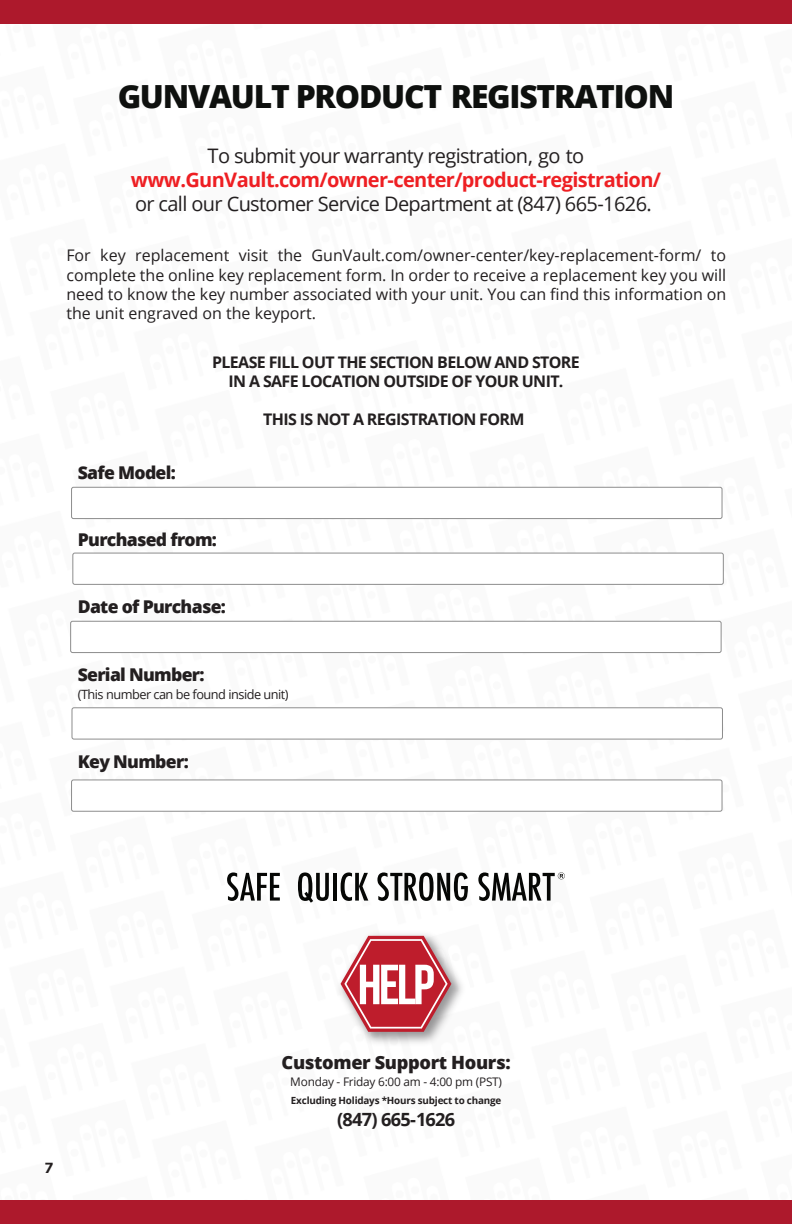
<style>
.page{position:relative;width:792px;height:1224px;background:#fff}
.page>*{position:absolute;margin:0;border:0;box-sizing:border-box;transform-origin:0 0}
.t1{font:800 31.8px "Open Sans";letter-spacing:-.04em;color:#0e100e}
.t2{font:20px "Open Sans";letter-spacing:-.03em;color:#231f20}
.t3{font:700 20px "Open Sans";letter-spacing:-.03em;color:#ee1f23}
.t4{font:800 18.2px "Open Sans";letter-spacing:-.02em;color:#231f20}
.t5{font:700 18.2px "Open Sans";letter-spacing:-.04em;color:#231f20}
.t6{font:800 17.6px "Open Sans";letter-spacing:-.04em;color:#231f20}
.t7{font:16px/19.2px "Open Sans";color:#231f20;text-align:justify}
.t8{font:700 16px/19.2px "Open Sans";letter-spacing:-.04em;color:#231f20;text-align:center}
.t9{font:700 14.6px "Gotham";color:#231f20}
.t10{font:12.8px "Open Sans";letter-spacing:-.04em;color:#231f20}
.t11{font:11.8px "Open Sans";letter-spacing:-.02em;color:#231f20}
.t12{font:700 9.8px "Open Sans";letter-spacing:-.02em;color:#231f20}
</style>
<div class="page">
<img style="left:0;top:23px;width:792px;height:1178px">
<img style="left:331px;top:927px;width:138px;height:124px">
<svg style="left:341px;top:936px;width:110px;height:96px"></svg>
<div style="left:0;top:0;width:792px;height:23px;background:#ad192c"></div>
<div style="left:0;top:1201px;width:792px;height:23px;background:#ad192c"></div>
<div style="left:71px;top:621px;width:650px;height:32px;background:#fff;border-radius:2px"></div>
<div style="left:70px;top:621px;width:651px;height:32px;border:1px solid #8d8d8d;border-radius:2px"></div>
<div style="left:72px;top:708px;width:650px;height:31px;background:#fff;border-radius:2px"></div>
<div style="left:72px;top:708px;width:651px;height:31px;border:1px solid #8d8d8d;border-radius:2px"></div>
<div style="left:72px;top:487px;width:650px;height:32px;background:#fff;border-radius:2px"></div>
<div style="left:71px;top:487px;width:651px;height:32px;border:1px solid #8d8d8d;border-radius:2px"></div>
<div style="left:72px;top:780px;width:650px;height:31px;background:#fff;border-radius:2px"></div>
<div style="left:71px;top:780px;width:651px;height:32px;border:1px solid #8d8d8d;border-radius:2px"></div>
<div style="left:73px;top:553px;width:650px;height:31px;background:#fff;border-radius:2px"></div>
<div style="left:73px;top:553px;width:651px;height:32px;border:1px solid #8d8d8d;border-radius:2px"></div>
<svg style="left:227px;top:872px;width:53px;height:29px"></svg>
<svg style="left:298px;top:873px;width:31px;height:30px"></svg>
<hr style="left:333px;top:873px;width:4px;height:28px;background:#060705">
<svg style="left:341px;top:872px;width:27px;height:29px"></svg>
<svg style="left:377px;top:872px;width:91px;height:29px"></svg>
<svg style="left:478px;top:872px;width:87px;height:29px"></svg>
<h1 class="t1" style="left:118px;top:72px;width:558px">GUNVAULT PRODUCT REGISTRATION</h1>
<p class="t2" style="left:208px;top:142px;width:378px">To submit your warranty registration, go to</p>
<p class="t3" style="left:131px;top:165px;width:532px">www.GunVault.com/owner-center/product-registration/</p>
<p class="t2" style="left:135px;top:190px;width:518px">or call our Customer Service Department at (847) 665-1626.</p>
<p class="t7" style="left:66px;top:246px;width:661px">For key replacement visit the GunVault.com/owner-center/key-replacement-form/ to complete the online key replacement form. In order to receive a replacement key you will need to know the key number associated with your unit. You can find this information on the unit engraved on the keyport.</p>
<p class="t6" style="left:78px;top:460px;width:100px">Safe Model:</p>
<p class="t8" style="left:212px;top:352px;width:369px">PLEASE FILL OUT THE SECTION BELOW AND STORE<br>IN A SAFE LOCATION OUTSIDE OF YOUR UNIT.</p>
<p class="t8" style="left:263px;top:410px;width:263px">THIS IS NOT A REGISTRATION FORM</p>
<p class="t6" style="left:78px;top:526px;width:141px">Purchased from:</p>
<p class="t6" style="left:78px;top:593px;width:150px">Date of Purchase:</p>
<p class="t6" style="left:78px;top:661px;width:128px">Serial Number:</p>
<p class="t10" style="left:78px;top:685px;width:212px">(This number can be found inside unit)</p>
<p class="t6" style="left:78px;top:748px;width:112px">Key Number:</p>
<p class="t9" style="left:45px;top:1159px;width:11px">7</p>
<p class="t4" style="left:282px;top:1049px;width:231px">Customer Support Hours:</p>
<p class="t11" style="left:290px;top:1074px;width:213px">Monday - Friday 6:00 am - 4:00 pm (PST)</p>
<p class="t12" style="left:291px;top:1094px;width:212px">Excluding Holidays *Hours subject to change</p>
<p class="t5" style="left:337px;top:1107px;width:120px">(847) 665-1626</p>
</div>
